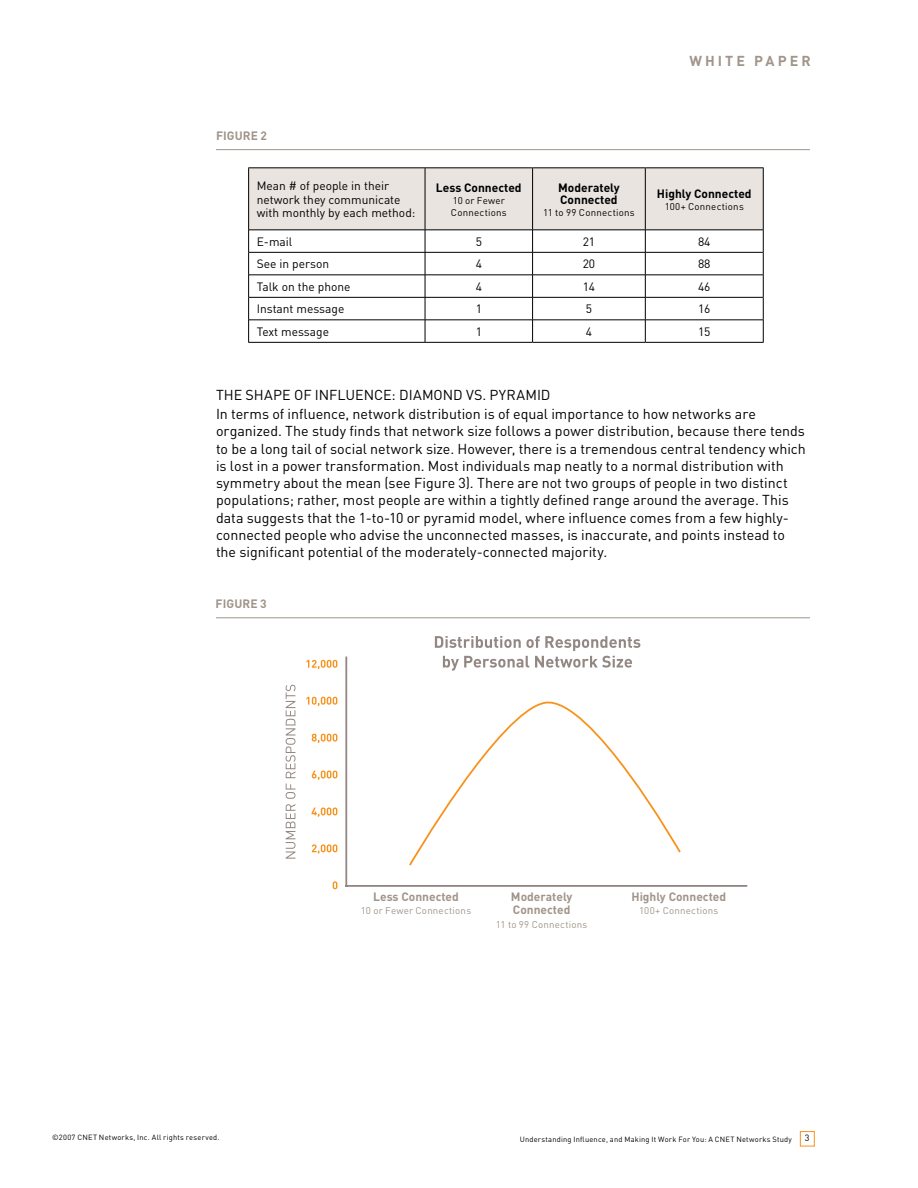
<style>
.page{position:relative;width:918px;height:1188px;background:#fff}
.page>*{position:absolute;margin:0;border:0;box-sizing:border-box;transform-origin:0 0}
.t1{font:14.25px/17.2px "DIN";color:#000}
.t2{font:700 14.25px "DIN";letter-spacing:.21em;color:#a19589}
.t3{font:12px/13.5px "DIN";color:#000}
.t4{font:700 12px/13.5px "DIN";color:#a19589}
.t5{font:700 12px/12px "DIN";color:#000}
.t6{font:9.75px "DIN";letter-spacing:.02em;color:#a19589}
.t7{font:9.75px/12px "DIN";letter-spacing:.02em;color:#000}
.t8{font:7.5px "DIN";letter-spacing:.03em;color:#000}
</style>
<div class="page">
<div style="left:800px;top:1131px;width:14px;height:15px;border:1px solid #f7931d"></div>
<svg style="left:435px;top:636px;width:205px;height:35px"></svg>
<svg style="left:286px;top:784px;width:10px;height:75px"></svg>
<svg style="left:286px;top:685px;width:10px;height:93px"></svg>
<svg style="left:306px;top:660px;width:31px;height:9px"></svg>
<svg style="left:306px;top:697px;width:31px;height:9px"></svg>
<svg style="left:312px;top:734px;width:25px;height:9px"></svg>
<svg style="left:312px;top:771px;width:25px;height:9px"></svg>
<svg style="left:312px;top:808px;width:25px;height:9px"></svg>
<svg style="left:312px;top:844px;width:25px;height:10px"></svg>
<svg style="left:333px;top:881px;width:4px;height:8px"></svg>
<hr style="left:345px;top:657px;width:2px;height:230px;background:#938783">
<hr style="left:345px;top:885px;width:402px;height:2px;background:#938783">
<svg style="left:409px;top:701px;width:272px;height:165px"></svg>
<hr style="left:216px;top:617px;width:594px;height:1px;background:#a19589">
<hr style="left:248px;top:342px;width:177px;height:1px;background:#000">
<hr style="left:425px;top:342px;width:108px;height:1px;background:#000">
<hr style="left:533px;top:342px;width:112px;height:1px;background:#000">
<hr style="left:645px;top:342px;width:119px;height:1px;background:#000">
<svg style="left:248px;top:168px;width:516px;height:174px"></svg>
<hr style="left:248px;top:167px;width:177px;height:1px;background:#000">
<hr style="left:248px;top:168px;width:1px;height:62px;background:#000">
<hr style="left:425px;top:167px;width:108px;height:1px;background:#000">
<hr style="left:533px;top:167px;width:112px;height:1px;background:#000">
<hr style="left:645px;top:167px;width:119px;height:1px;background:#000">
<hr style="left:763px;top:168px;width:1px;height:62px;background:#000">
<hr style="left:425px;top:168px;width:1px;height:62px;background:#000">
<hr style="left:532px;top:168px;width:1px;height:62px;background:#000">
<hr style="left:645px;top:168px;width:1px;height:62px;background:#000">
<hr style="left:249px;top:230px;width:176px;height:1px;background:#000">
<hr style="left:425px;top:230px;width:108px;height:1px;background:#000">
<hr style="left:533px;top:230px;width:112px;height:1px;background:#000">
<hr style="left:645px;top:230px;width:118px;height:1px;background:#000">
<hr style="left:216px;top:149px;width:594px;height:1px;background:#a19589">
<p class="t2" style="left:689px;top:51px;width:123px">WHITE PAPER</p>
<p class="t4" style="left:216px;top:129px;width:53px">FIGURE 2</p>
<p class="t3" style="left:257px;top:179px;width:160px">Mean # of people in their network they communicate with monthly by each method:</p>
<p class="t5" style="left:436px;top:181px;width:87px">Less Connected</p>
<p class="t7" style="left:451px;top:194px;width:57px">1 0 or Fewer<br>Connections</p>
<p class="t5" style="left:558px;top:181px;width:63px">Moderately<br>Connected</p>
<p class="t7" style="left:543px;top:206px;width:93px">11 to 99 Connections</p>
<p class="t5" style="left:657px;top:187px;width:96px">Highly Connected</p>
<p class="t7" style="left:665px;top:200px;width:81px">1 00+ Connections</p>
<p class="t3" style="left:257px;top:235px;width:37px">E-mail</p>
<p class="t3" style="left:476px;top:235px;width:8px">5</p>
<p class="t3" style="left:583px;top:235px;width:10px">21</p>
<p class="t3" style="left:698px;top:235px;width:14px">84</p>
<p class="t3" style="left:257px;top:257px;width:74px">See in person</p>
<p class="t3" style="left:476px;top:257px;width:8px">4</p>
<p class="t3" style="left:583px;top:257px;width:14px">20</p>
<p class="t3" style="left:698px;top:257px;width:14px">88</p>
<p class="t3" style="left:257px;top:280px;width:95px">Talk on the phone</p>
<p class="t3" style="left:476px;top:280px;width:8px">4</p>
<p class="t3" style="left:583px;top:280px;width:14px">1 4</p>
<p class="t3" style="left:698px;top:280px;width:14px">46</p>
<p class="t3" style="left:257px;top:302px;width:89px">Instant message</p>
<p class="t3" style="left:476px;top:302px;width:4px">1</p>
<p class="t3" style="left:586px;top:302px;width:8px">5</p>
<p class="t3" style="left:698px;top:302px;width:14px">1 6</p>
<p class="t3" style="left:257px;top:325px;width:74px">Text message</p>
<p class="t3" style="left:476px;top:325px;width:4px">1</p>
<p class="t3" style="left:586px;top:325px;width:8px">4</p>
<p class="t3" style="left:698px;top:325px;width:14px">1 5</p>
<p class="t1" style="left:216px;top:386px;width:58px">The Shape</p>
<p class="t1" style="left:294px;top:386px;width:35px">of Influence</p>
<p class="t1" style="left:392px;top:386px;width:27px">: Diamond</p>
<p class="t1" style="left:216px;top:385px;width:542px;line-height:19.4px;text-indent:250px">Vs. Pyramid<br>In terms of influence, network distribution is of equal importance to how networks are</p>
<p class="t1" style="left:216px;top:422px;width:591px">organized. The study finds that network size follows a power distribution, because there tends to be a long tail of social network size. However, there is a tremendous central tendency which is lost in a power transformation. Most individuals map neatly to a normal distribution with symmetry about the mean (see Figure 3). There are not two groups of people in two distinct populations; rather, most people are within a tightly defined range around the average. This data suggests that the 1 -to-1 0 or pyramid model, where influence comes from a few highly&shy;connected people who advise the unconnected masses, is inaccurate, and points instead to the significant potential of the moderately-connected majority.</p>
<p class="t4" style="left:216px;top:597px;width:53px">FIGURE 3</p>
<p class="t8" style="left:52px;top:1133px;width:169px">©2007 CNET Networks, Inc. All rights reserved.</p>
<p class="t4" style="left:373px;top:889px;width:87px">Less Connected</p>
<p class="t6" style="left:361px;top:905px;width:112px">1 0 or Fewer Connections</p>
<p class="t4" style="left:511px;top:889px;width:63px">Moderately<br>Connected</p>
<p class="t6" style="left:496px;top:918px;width:93px">11 to 99 Connections</p>
<p class="t4" style="left:631px;top:889px;width:96px">Highly Connected</p>
<p class="t6" style="left:639px;top:905px;width:81px">1 00+ Connections</p>
<p class="t8" style="left:520px;top:1134px;width:274px">Understanding Influence, and Making It Work For You: A CNET Networks Study</p>
</div>
